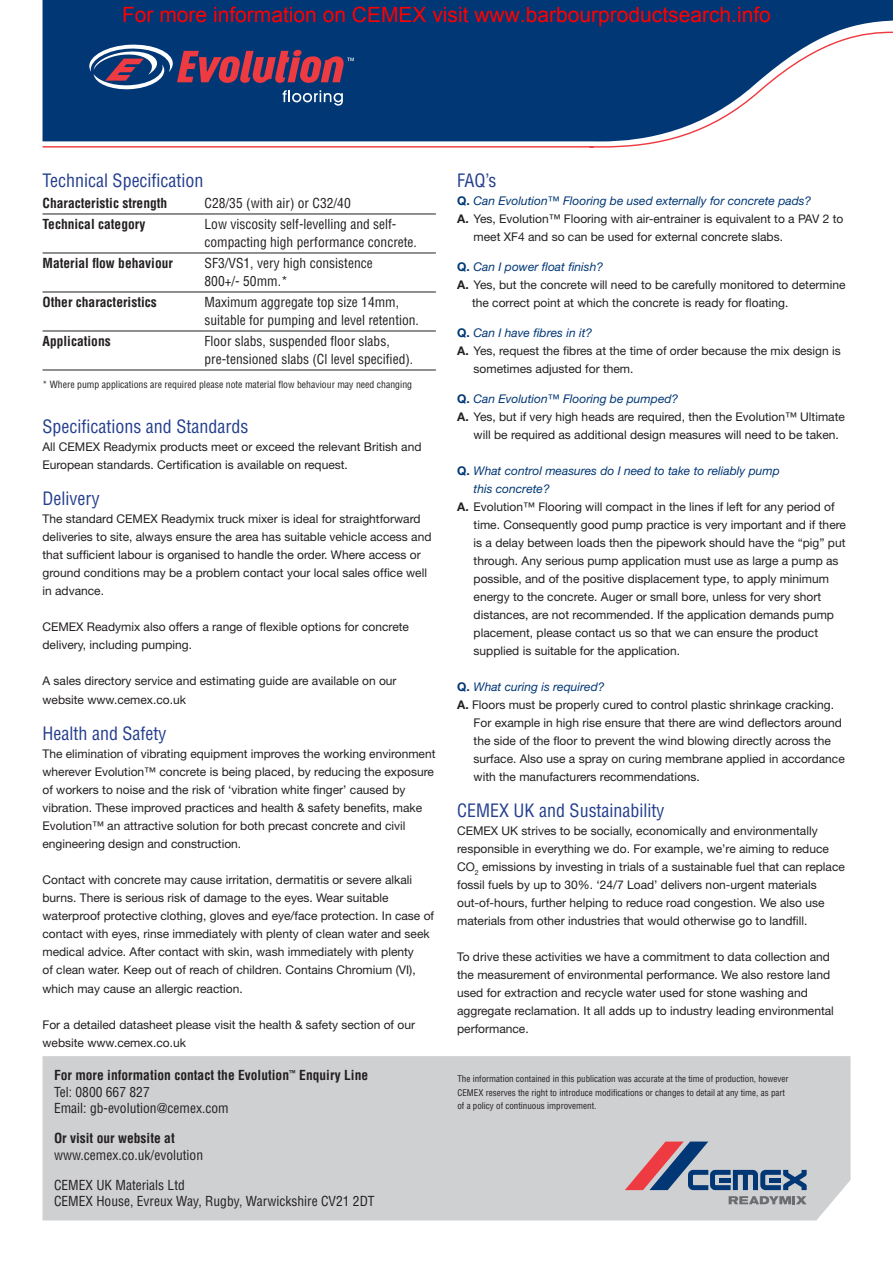
<style>
.page{position:relative;width:893px;height:1263px;background:#fff}
.page>*{position:absolute;margin:0;border:0;box-sizing:border-box;transform-origin:0 0}
.t1{font:21px "Arial";color:#f00}
.t2{font:condensed 18px "Helvetica";color:#253f8e}
.t3{font:condensed 13.5px/18px "Helvetica";color:#231f20}
.t4{font:700 condensed 13.5px/16.5px "Helvetica";color:#231f20}
.t5{font:12px/18px "Helvetica Neue";color:#231f20}
.t6{font:italic 12px "Helvetica Neue";color:#013775}
.t7{font:condensed 9.75px "Helvetica";color:#231f20}
.t8{font:condensed 9px/13.5px "Helvetica";color:#231f20}
.s1{font-weight:400}
.s2{font-weight:700;font-style:normal}
.s3{font-weight:700}
</style>
<div class="page">
<div style="left:43px;top:0;width:850px;height:31px;background:#013775"></div>
<svg style="left:42px;top:31px;width:851px;height:117px"></svg>
<div style="left:43px;top:1056px;width:807px;height:164px;background:#cfd0d2"></div>
<svg style="left:625px;top:1141px;width:182px;height:49px;background:#9b98ab"></svg>
<svg style="left:729px;top:1196px;width:78px;height:8px"></svg>
<hr style="left:43px;top:214px;width:393px;height:1px;background:#231f20">
<hr style="left:43px;top:253px;width:393px;height:1px;background:#231f20">
<hr style="left:43px;top:292px;width:393px;height:1px;background:#231f20">
<hr style="left:43px;top:331px;width:393px;height:1px;background:#231f20">
<hr style="left:43px;top:370px;width:393px;height:1px;background:#231f20">
<svg style="left:89px;top:44px;width:265px;height:62px;background:#424574"></svg>
<h1 class="t1" style="left:122px;top:1px;width:650px">For more information on CEMEX visit www.barbourproductsearch.info</h1>
<h2 class="t2" style="left:43px;top:169px;width:163px">Technical Specification</h2>
<p class="t4" style="left:43px;top:194px;width:126px">Characteristic strength</p>
<p class="t3" style="left:205px;top:194px;width:148px">C28/35 (with air) or C32/40</p>
<p class="t4" style="left:43px;top:215px;width:105px">Technical category</p>
<p class="t3" style="left:205px;top:215px;width:214px">Low viscosity self-levelling and self&shy;compacting high performance concrete.</p>
<p class="t4" style="left:43px;top:254px;width:132px">Material flow behaviour</p>
<p class="t3" style="left:205px;top:254px;width:170px">SF3/VS1, very high consistence<br>800+/- 50mm.*</p>
<p class="t4" style="left:43px;top:293px;width:116px">Other characteristics</p>
<p class="t3" style="left:205px;top:293px;width:216px">Maximum aggregate top size 14mm, suitable for pumping and level retention.</p>
<p class="t4" style="left:43px;top:332px;width:70px">Applications</p>
<p class="t3" style="left:205px;top:332px;width:210px">Floor slabs, suspended floor slabs, pre-tensioned slabs (Cl level specified).</p>
<p class="t7" style="left:43px;top:378px;width:371px">* Where pump applications are required please note material flow behaviour may need changing</p>
<h2 class="t2" style="left:43px;top:415px;width:207px">Specifications and Standards</h2>
<p class="t5" style="left:43px;top:437px;width:380px">All CEMEX Readymix products meet or exceed the relevant British and<br>European standards. Certification is available on request.</p>
<h2 class="t2" style="left:43px;top:487px;width:59px">Delivery</h2>
<p class="t5" style="left:43px;top:509px;width:390px">The standard CEMEX Readymix truck mixer is ideal for straightforward deliveries to site, always ensure the area has suitable vehicle access and that sufficient labour is organised to handle the order. Where access or ground conditions may be a problem contact your local sales office well in advance.</p>
<p class="t5" style="left:43px;top:617px;width:368px">CEMEX Readymix also offers a range of flexible options for concrete delivery, including pumping.</p>
<p class="t5" style="left:43px;top:671px;width:356px;line-height:19.5px">A sales directory service and estimating guide are available on our website www.cemex.co.uk</p>
<h2 class="t2" style="left:43px;top:723px;width:125px">Health and Safety</h2>
<p class="t5" style="left:43px;top:745px;width:395px">The elimination of vibrating equipment improves the working environment wherever Evolution™ concrete is being placed, by reducing the exposure of workers to noise and the risk of ‘vibration white finger’ caused by vibration. These improved practices and health &amp; safety benefits, make Evolution™ an attractive solution for both precast concrete and civil engineering design and construction.</p>
<p class="t5" style="left:43px;top:871px;width:393px">Contact with concrete may cause irritation, dermatitis or severe alkali burns. There is serious risk of damage to the eyes. Wear suitable waterproof protective clothing, gloves and eye/face protection. In case of contact with eyes, rinse immediately with plenty of clean water and seek medical advice. After contact with skin, wash immediately with plenty<br>of clean water. Keep out of reach of children. Contains Chromium (VI), which may cause an allergic reaction.</p>
<p class="t5" style="left:43px;top:1015px;width:374px">For a detailed datasheet please visit the health &amp; safety section of our website www.cemex.co.uk</p>
<p class="t4" style="left:54px;top:1067px;width:316px">For more information contact the Evolution<sup>™</sup> Enquiry Line<br><span class="s1">Tel: 0800 667 827<br>Email: gb-evolution@cemex.com</span></p>
<p class="t4" style="left:54px;top:1130px;width:122px">Or visit our website at</p>
<p class="t3" style="left:54px;top:1145px;width:151px">www.cemex.co.uk/evolution</p>
<p class="t3" style="left:54px;top:1176px;width:322px;line-height:16.5px">CEMEX UK Materials Ltd<br>CEMEX House, Evreux Way, Rugby, Warwickshire CV21 2DT</p>
<h2 class="t2" style="left:457px;top:169px;width:41px">FAQ’s</h2>
<p class="t6" style="left:457px;top:193px;width:356px"><span class="s2">Q.</span> Can Evolution™ Flooring be used externally for concrete pads?</p>
<p class="t5" style="left:457px;top:209px;width:388px"><span class="s3">A.</span> Yes, Evolution™ Flooring with air-entrainer is equivalent to a PAV 2 to</p>
<p class="t5" style="left:474px;top:227px;width:311px">meet XF4 and so can be used for external concrete slabs.</p>
<p class="t6" style="left:457px;top:259px;width:147px"><span class="s2">Q.</span> Can I power float finish?</p>
<p class="t5" style="left:457px;top:275px;width:390px"><span class="s3">A.</span> Yes, but the concrete will need to be carefully monitored to determine</p>
<p class="t5" style="left:472px;top:293px;width:318px">the correct point at which the concrete is ready for floating.</p>
<p class="t6" style="left:457px;top:325px;width:137px"><span class="s2">Q.</span> Can I have fibres in it?</p>
<p class="t5" style="left:457px;top:341px;width:385px"><span class="s3">A.</span> Yes, request the fibres at the time of order because the mix design is</p>
<p class="t5" style="left:474px;top:359px;width:161px">sometimes adjusted for them.</p>
<p class="t6" style="left:457px;top:391px;width:223px"><span class="s2">Q.</span> Can Evolution™ Flooring be pumped?</p>
<p class="t5" style="left:457px;top:407px;width:389px"><span class="s3">A.</span> Yes, but if very high heads are required, then the Evolution™ Ultimate</p>
<p class="t5" style="left:474px;top:425px;width:367px">will be required as additional design measures will need to be taken.</p>
<p class="t6" style="left:457px;top:463px;width:324px"><span class="s2">Q.</span> What control measures do I need to take to reliably pump</p>
<p class="t6" style="left:474px;top:481px;width:78px">this concrete?</p>
<p class="t5" style="left:457px;top:497px;width:379px"><span class="s3">A.</span> Evolution™ Flooring will compact in the lines if left for any period of</p>
<p class="t5" style="left:474px;top:515px;width:374px">time. Consequently good pump practice is very important and if there</p>
<p class="t5" style="left:474px;top:533px;width:373px">is a delay between loads then the pipework should have the “pig” put</p>
<p class="t5" style="left:474px;top:551px;width:366px">through. Any serious pump application must use as large a pump as</p>
<p class="t5" style="left:474px;top:569px;width:357px">possible, and of the positive displacement type, to apply minimum</p>
<p class="t5" style="left:474px;top:587px;width:349px">energy to the concrete. Auger or small bore, unless for very short</p>
<p class="t5" style="left:474px;top:605px;width:362px">distances, are not recommended. If the application demands pump</p>
<p class="t5" style="left:474px;top:623px;width:346px">placement, please contact us so that we can ensure the product</p>
<p class="t5" style="left:474px;top:641px;width:208px">supplied is suitable for the application.</p>
<p class="t6" style="left:457px;top:679px;width:149px"><span class="s2">Q.</span> What curing is required?</p>
<p class="t5" style="left:457px;top:695px;width:378px"><span class="s3">A.</span> Floors must be properly cured to control plastic shrinkage cracking.</p>
<p class="t5" style="left:474px;top:713px;width:370px">For example in high rise ensure that there are wind deflectors around</p>
<p class="t5" style="left:474px;top:731px;width:359px">the side of the floor to prevent the wind blowing directly across the</p>
<p class="t5" style="left:474px;top:749px;width:373px">surface. Also use a spray on curing membrane applied in accordance</p>
<p class="t5" style="left:474px;top:767px;width:228px">with the manufacturers recommendations.</p>
<h2 class="t2" style="left:457px;top:799px;width:209px">CEMEX UK and Sustainability</h2>
<p class="t5" style="left:457px;top:821px;width:389px">CEMEX UK strives to be socially, economically and environmentally responsible in everything we do. For example, we’re aiming to reduce CO<sub>2</sub> emissions by investing in trials of a sustainable fuel that can replace fossil fuels by up to 30%. ‘24/7 Load’ delivers non-urgent materials out-of-hours, further helping to reduce road congestion. We also use materials from other industries that would otherwise go to landfill.</p>
<p class="t5" style="left:457px;top:947px;width:378px">To drive these activities we have a commitment to data collection and the measurement of environmental performance. We also restore land used for extraction and recycle water used for stone washing and aggregate reclamation. It all adds up to industry leading environmental performance.</p>
<p class="t8" style="left:457px;top:1072px;width:332px">The information contained in this publication was accurate at the time of production, however<br>CEMEX reserves the right to introduce modifications or changes to detail at any time, as part of a policy of continuous improvement.</p>
</div>
